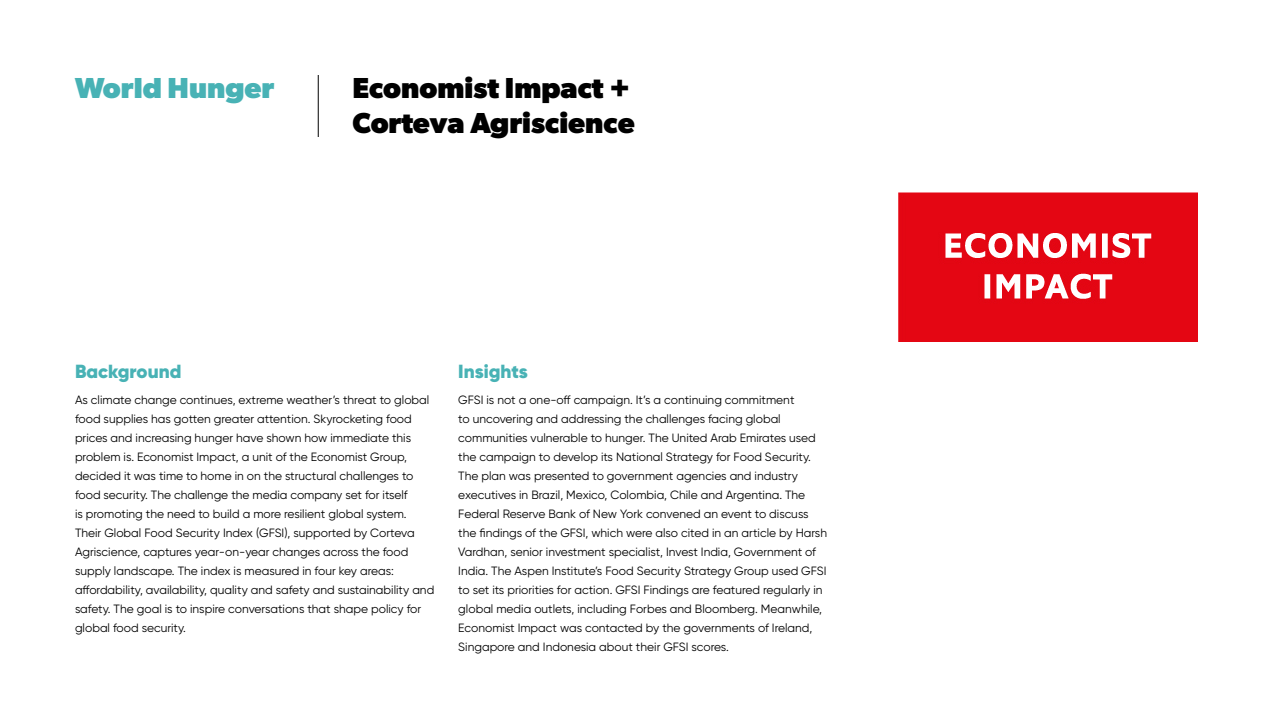
<style>
.page{position:relative;width:1280px;height:720px;background:#fff}
.page>*{position:absolute;margin:0;border:0;box-sizing:border-box;transform-origin:0 0}
.t1{font:700 29px/35px "Gibson";color:#000}
.t2{font:700 29px "Gibson";color:#48b2b5}
.t3{font:900 19px "Gilroy";color:#48b2b5}
.t4{font:12px/19px "Gilroy";color:#000}
</style>
<div class="page">
<hr style="left:318px;top:75px;width:1px;height:62px;background:#000">
<img style="left:898px;top:192px;width:300px;height:150px">
<h1 class="t2" style="left:75px;top:71px;width:201px">World Hunger</h1>
<h1 class="t1" style="left:353px;top:70px;width:284px">Economist Impact +<br>Corteva Agriscience</h1>
<h2 class="t3" style="left:75px;top:359px;width:108px">Background</h2>
<h2 class="t3" style="left:458px;top:359px;width:71px">Insights</h2>
<p class="t4" style="left:75px;top:390px;width:361px">As climate change continues, extreme weather’s threat to global food supplies has gotten greater attention. Skyrocketing food prices and increasing hunger have shown how immediate this problem is. Economist Impact, a unit of the Economist Group, decided it was time to home in on the structural challenges to food security. The challenge the media company set for itself<br>is promoting the need to build a more resilient global system.<br>Their Global Food Security Index (GFSI), supported by Corteva Agriscience, captures year-on-year changes across the food supply landscape. The index is measured in four key areas: affordability, availability, quality and safety and sustainability and safety. The goal is to inspire conversations that shape policy for global food security.</p>
<p class="t4" style="left:458px;top:390px;width:370px">GFSI is not a one-off campaign. It’s a continuing commitment<br>to uncovering and addressing the challenges facing global communities vulnerable to hunger. The United Arab Emirates used the campaign to develop its National Strategy for Food Security.<br>The plan was presented to government agencies and industry executives in Brazil, Mexico, Colombia, Chile and Argentina. The Federal Reserve Bank of New York convened an event to discuss the findings of the GFSI, which were also cited in an article by Harsh Vardhan, senior investment specialist, Invest India, Government of India. The Aspen Institute’s Food Security Strategy Group used GFSI to set its priorities for action. GFSI Findings are featured regularly in global media outlets, including Forbes and Bloomberg. Meanwhile, Economist Impact was contacted by the governments of Ireland, Singapore and Indonesia about their GFSI scores.</p>
</div>
